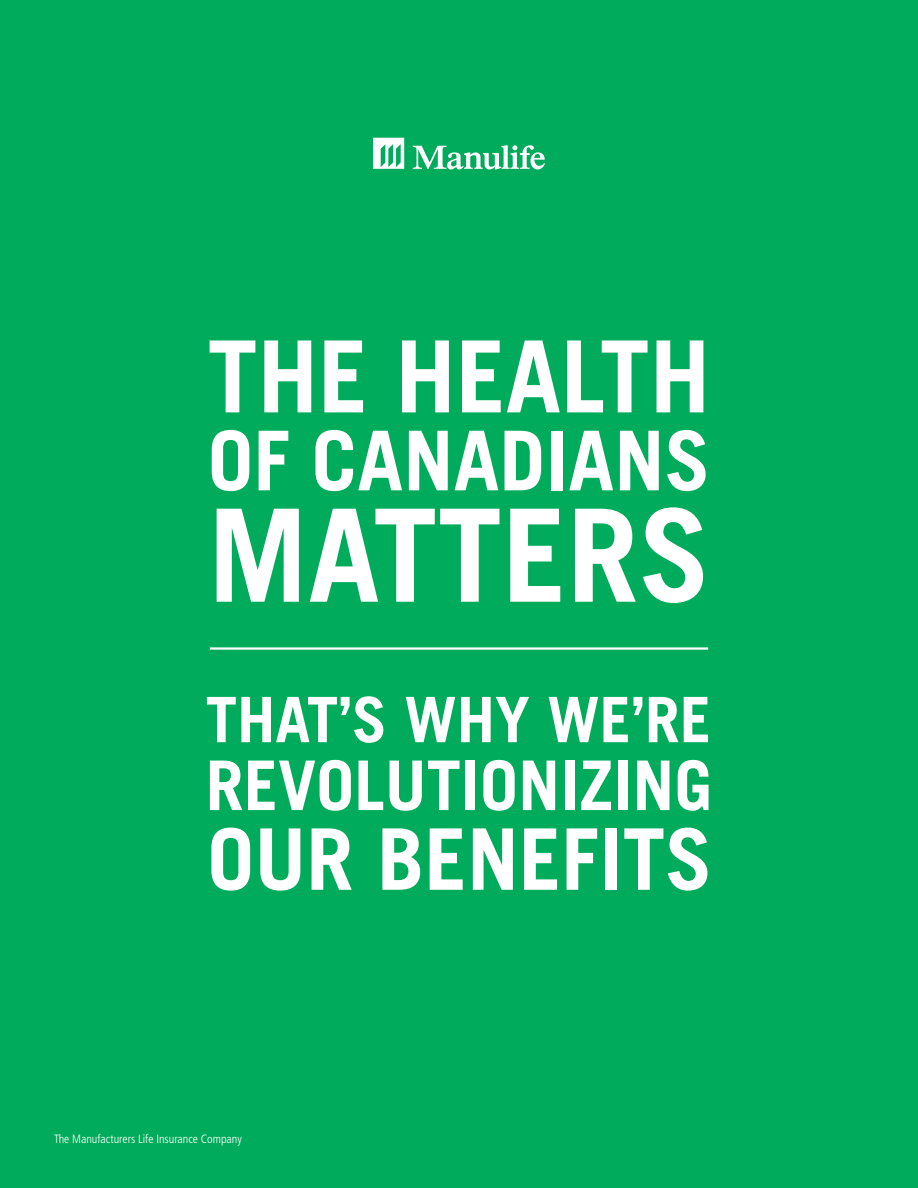
<style>
.page{position:relative;width:918px;height:1188px;background:#00ab5b}
.page>*{position:absolute;margin:0;border:0;box-sizing:border-box;transform-origin:0 0}
.t1{font:700 128.85px "Trade Gothic LT Pro";color:#fff}
.t2{font:700 99.6px "Trade Gothic LT Pro";color:#fff}
.t3{font:700 84.9px "Trade Gothic LT Pro";color:#fff}
.t4{font:700 82.5px "Trade Gothic LT Pro";color:#fff}
.t5{font:700 68.55px "Trade Gothic LT Pro";color:#fff}
.t6{font:700 62.7px "Trade Gothic LT Pro";color:#fff}
.t7{font:300 condensed 12px "Frutiger LT Pro";color:#fff}
</style>
<div class="page">
<hr style="left:210px;top:647px;width:498px;height:3px;background:#fff">
<svg style="left:413px;top:145px;width:132px;height:24px"></svg>
<svg style="left:373px;top:138px;width:31px;height:31px"></svg>
<h2 class="t2" style="left:208px;top:320px;width:504px">THE HEALTH</h2>
<h3 class="t4" style="left:208px;top:414px;width:504px">OF CANADIANS</h3>
<h1 class="t1" style="left:208px;top:482px;width:504px">MATTERS</h1>
<h3 class="t6" style="left:206px;top:684px;width:507px">THAT’S WHY WE’RE</h3>
<h3 class="t5" style="left:206px;top:746px;width:508px">REVOLUTIONIZING</h3>
<h3 class="t3" style="left:207px;top:811px;width:507px">OUR BENEFITS</h3>
<p class="t7" style="left:54px;top:1132px;width:189px">The Manufacturers Life Insurance Company</p>
</div>
